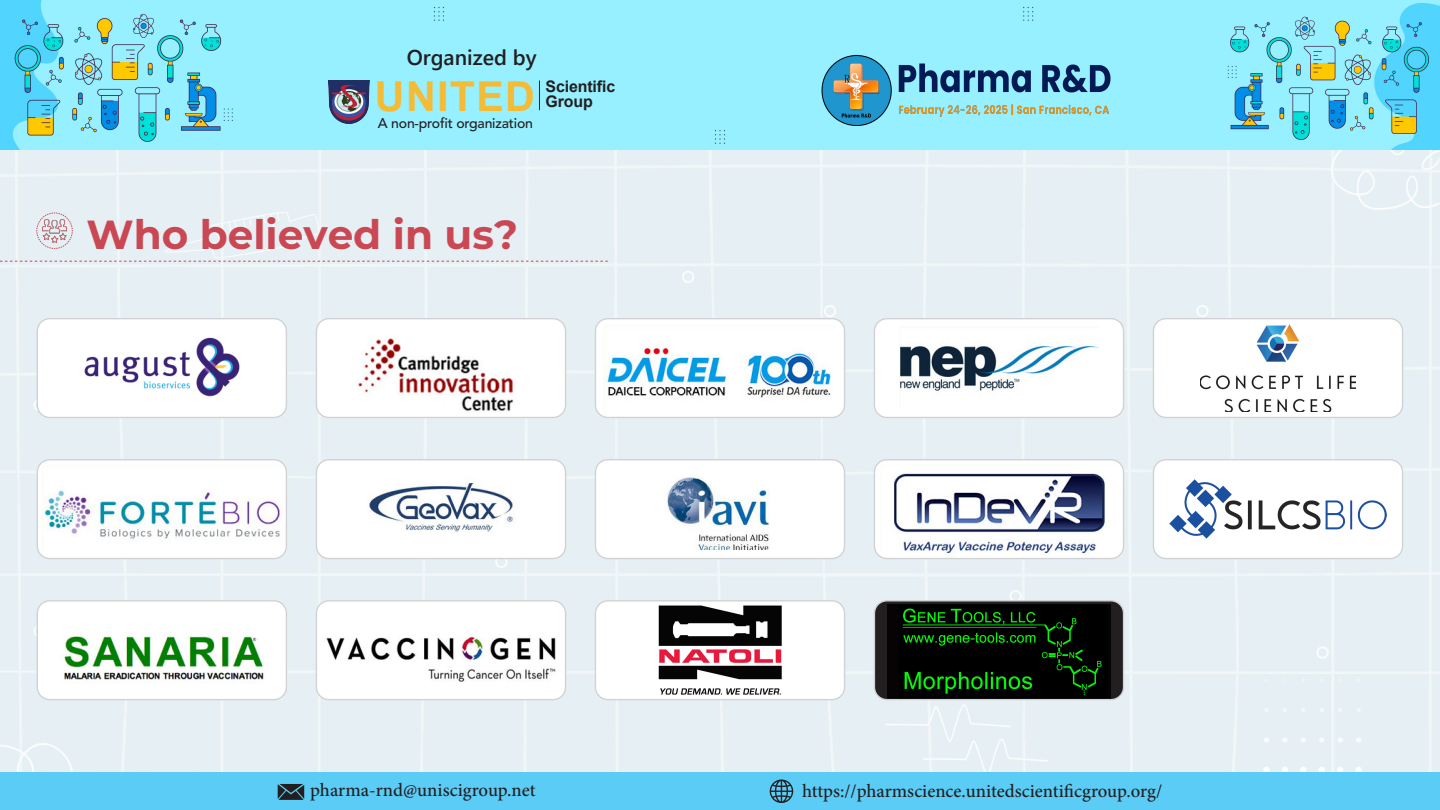
<style>
.page{position:relative;width:1440px;height:810px;background:#fff}
.page>*{position:absolute;margin:0;border:0;box-sizing:border-box;transform-origin:0 0}
.t1{font:700 41.25px "Arial";letter-spacing:.03em;color:#f4bb36}
.t2{font:100 40.58px "Montserrat";color:#c94853}
.t3{font:600 21.38px "Segoe UI";color:#231f20}
.t4{font:500 18.75px "Minion Pro";color:#231f20}
.t5{font:700 15.9px/14.8px "Arial";letter-spacing:-.01em;color:#231f20}
.t6{font:500 14.02px "Avenir LT Std";letter-spacing:-.015em;color:#231f20}
</style>
<div class="page">
<img style="left:0;top:0;width:1440px;height:772px">
<div style="left:0;top:772px;width:1440px;height:38px;background:#5accf5"></div>
<img style="left:328px;top:81px;width:42px;height:43px">
<svg style="left:539px;top:81px;width:1px;height:29px"></svg>
<img style="left:820px;top:55px;width:292px;height:71px">
<svg style="left:770px;top:779px;width:23px;height:24px"></svg>
<svg style="left:278px;top:784px;width:26px;height:16px"></svg>
<svg style="left:36px;top:213px;width:37px;height:36px"></svg>
<svg style="left:0;top:261px;width:608px;height:1px"></svg>
<div style="left:37px;top:319px;width:249px;height:98px;background:#fff;border-radius:13px"></div>
<img style="left:84px;top:337px;width:156px;height:60px">
<div style="left:37px;top:318px;width:250px;height:100px;border:1px solid #d1d2d4;border-radius:13px"></div>
<div style="left:37px;top:460px;width:249px;height:99px;background:#fff;border-radius:13px"></div>
<img style="left:42px;top:465px;width:240px;height:94px">
<div style="left:37px;top:459px;width:250px;height:100px;border:1px solid #d1d2d4;border-radius:13px"></div>
<img style="left:37px;top:604px;width:249px;height:96px">
<div style="left:37px;top:600px;width:250px;height:100px;border:1px solid #d1d2d4;border-radius:13px"></div>
<img style="left:316px;top:321px;width:250px;height:96px">
<div style="left:316px;top:318px;width:250px;height:100px;border:1px solid #d1d2d4;border-radius:13px"></div>
<img style="left:316px;top:460px;width:250px;height:99px">
<div style="left:316px;top:459px;width:250px;height:100px;border:1px solid #d1d2d4;border-radius:13px"></div>
<div style="left:316px;top:601px;width:250px;height:99px;background:#fff;border-radius:13px"></div>
<img style="left:322px;top:636px;width:238px;height:64px">
<div style="left:316px;top:600px;width:250px;height:100px;border:1px solid #d1d2d4;border-radius:13px"></div>
<div style="left:595px;top:319px;width:250px;height:98px;background:#fff;border-radius:13px"></div>
<img style="left:603px;top:325px;width:232px;height:91px">
<div style="left:595px;top:318px;width:250px;height:100px;border:1px solid #d1d2d4;border-radius:13px"></div>
<div style="left:595px;top:460px;width:250px;height:99px;background:#fff;border-radius:13px"></div>
<img style="left:667px;top:477px;width:103px;height:73px">
<div style="left:595px;top:459px;width:250px;height:100px;border:1px solid #d1d2d4;border-radius:13px"></div>
<div style="left:595px;top:601px;width:250px;height:99px;background:#fff;border-radius:13px"></div>
<img style="left:658px;top:605px;width:124px;height:90px">
<div style="left:595px;top:600px;width:250px;height:100px;border:1px solid #d1d2d4;border-radius:13px"></div>
<div style="left:874px;top:319px;width:250px;height:98px;background:#fff;border-radius:13px"></div>
<img style="left:899px;top:344px;width:200px;height:47px">
<div style="left:874px;top:318px;width:250px;height:100px;border:1px solid #d1d2d4;border-radius:13px"></div>
<div style="left:1153px;top:319px;width:250px;height:98px;background:#fff;border-radius:13px"></div>
<div style="left:1153px;top:318px;width:250px;height:100px;border:1px solid #d1d2d4;border-radius:13px"></div>
<div style="left:874px;top:460px;width:250px;height:99px;background:#fff;border-radius:13px"></div>
<img style="left:880px;top:473px;width:238px;height:86px">
<div style="left:874px;top:459px;width:250px;height:100px;border:1px solid #d1d2d4;border-radius:13px"></div>
<div style="left:1153px;top:460px;width:250px;height:99px;background:#fff;border-radius:13px"></div>
<div style="left:1153px;top:459px;width:250px;height:100px;border:1px solid #d1d2d4;border-radius:13px"></div>
<div style="left:874px;top:601px;width:250px;height:99px;background:#231f20;border-radius:13px"></div>
<img style="left:887px;top:604px;width:224px;height:94px">
<div style="left:874px;top:600px;width:250px;height:100px;border:1px solid #d1d2d4;border-radius:13px"></div>
<img style="left:1200px;top:324px;width:156px;height:88px">
<img style="left:1170px;top:480px;width:216px;height:59px">
<p class="t3" style="left:407px;top:37px;width:131px">Organized by</p>
<p class="t1" style="left:375px;top:67px;width:162px">UNITED</p>
<p class="t5" style="left:546px;top:79px;width:71px">Scientific<br>Group</p>
<p class="t6" style="left:378px;top:115px;width:157px">A non-profit organization</p>
<p class="t2" style="left:86px;top:207px;width:433px">Who believed in us?</p>
<p class="t4" style="left:310px;top:778px;width:227px">pharma-rnd@uniscigroup.net</p>
<p class="t4" style="left:802px;top:779px;width:362px">https://pharmscience.unitedscientificgroup.org/</p>
</div>
